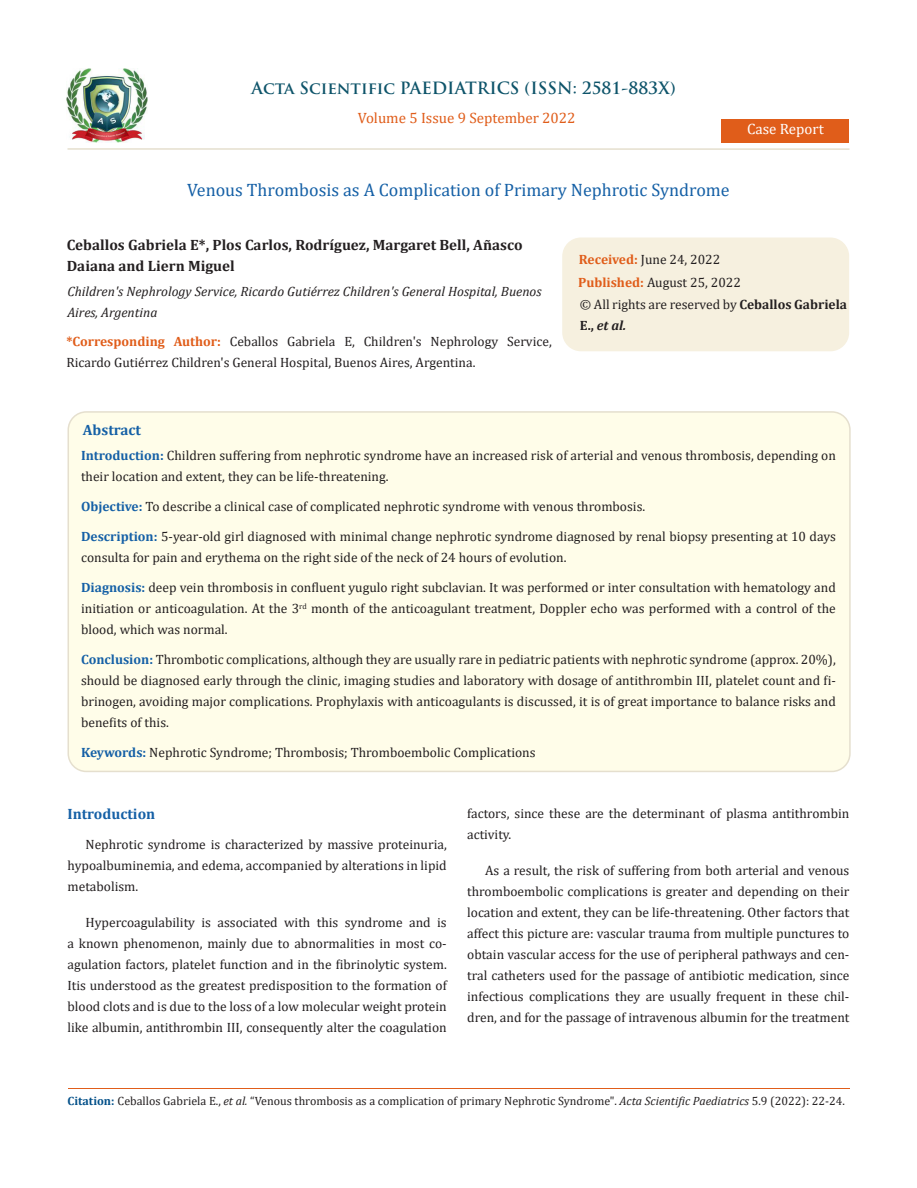
<style>
.page{position:relative;width:917px;height:1188px;background:#fff}
.page>*{position:absolute;margin:0;border:0;box-sizing:border-box;transform-origin:0 0}
.t1{font:18px "Cambria";color:#1560a6}
.t2{font:700 16.5px "Trajan Pro";color:#0e546a}
.t3{font:700 15px/21px "Cambria";color:#231f20}
.t4{font:15px "Cambria";color:#e05d1a}
.t5{font:700 15px "Cambria";color:#1560a6}
.t6{font:15px "Cambria";color:#fff}
.t7{font:13.5px/21px "Cambria";color:#231f20}
.t8{font:italic 13.5px/21px "Cambria";color:#231f20}
.t9{font:12px "Cambria";color:#231f20}
.s1{font-weight:700;color:#e05d1a}
.s2{font-weight:700}
.s3{font-weight:700;font-style:italic}
.s4{font-weight:700;color:#1560a6}
.s5{font-weight:700;color:#035089}
.s6{font-style:italic}
</style>
<div class="page">
<img style="left:67px;top:68px;width:80px;height:74px">
<div style="left:721px;top:119px;width:128px;height:23px;background:#e05d1a"></div>
<div style="left:563px;top:238px;width:285px;height:113px;background:#f6f0df;border-radius:18px"></div>
<div style="left:562px;top:238px;width:287px;height:113px;border:2px solid #f6f0df;border-radius:18px"></div>
<div style="left:68px;top:412px;width:781px;height:359px;background:#fffde9;border-radius:18px"></div>
<div style="left:67px;top:411px;width:783px;height:361px;border:2px solid #e5dfce;border-radius:18px"></div>
<hr style="left:68px;top:1088px;width:781px;height:1px;background:#e05d1a">
<hr style="left:67px;top:148px;width:782px;height:2px;background:#e5dfce">
<p class="t2" style="left:252px;top:77px;width:425px">Acta Scientific PAEDIATRICS (ISSN: 2581-883X)</p>
<p class="t4" style="left:358px;top:109px;width:219px">Volume 5 Issue 9 September 2022</p>
<p class="t6" style="left:747px;top:120px;width:78px">Case Report</p>
<p class="t1" style="left:187px;top:180px;width:544px">Venous Thrombosis as A Complication of Primary Nephrotic Syndrome</p>
<p class="t3" style="left:67px;top:234px;width:457px">Ceballos Gabriela E*, Plos Carlos, Rodríguez, Margaret Bell, Añasco<br>Daiana and Liern Miguel</p>
<p class="t8" style="left:67px;top:281px;width:475px">Children's Nephrology Service, Ricardo Gutiérrez Children's General Hospital, Buenos<br>Aires, Argentina</p>
<p class="t7" style="left:66px;top:331px;width:487px"><span class="s1">*Corresponding Author:</span> Ceballos Gabriela E, Children's Nephrology Service,<br>Ricardo Gutiérrez Children's General Hospital, Buenos Aires, Argentina.</p>
<p class="t7" style="left:579px;top:249px;width:143px"><span class="s1">Received:</span> June 24, 2022</p>
<p class="t7" style="left:578px;top:272px;width:164px"><span class="s1">Published:</span> August 25, 2022</p>
<p class="t7" style="left:580px;top:294px;width:269px">© All rights are reserved by <span class="s2">Ceballos Gabriela<br>E.,</span> <span class="s3">et al.</span></p>
<p class="t5" style="left:83px;top:420px;width:60px">Abstract</p>
<p class="t7" style="left:81px;top:445px;width:756px"><span class="s4">Introduction:</span> Children suffering from nephrotic syndrome have an increased risk of arterial and venous thrombosis, depending on their location and extent, they can be life-threatening.</p>
<p class="t7" style="left:81px;top:496px;width:565px"><span class="s4">Objective:</span> To describe a clinical case of complicated nephrotic syndrome with venous thrombosis.</p>
<p class="t7" style="left:81px;top:526px;width:756px"><span class="s4">Description:</span> 5-year-old girl diagnosed with minimal change nephrotic syndrome diagnosed by renal biopsy presenting at 10 days consulta for pain and erythema on the right side of the neck of 24 hours of evolution.</p>
<p class="t7" style="left:81px;top:577px;width:756px;text-align:justify"><span class="s4">Diagnosis:</span> deep vein thrombosis in confluent yugulo right subclavian. It was performed or inter consultation with hematology and initiation or anticoagulation. At the 3<sup>rd</sup> month of the anticoagulant treatment, Doppler echo was performed with a control of the blood, which was normal.</p>
<p class="t7" style="left:81px;top:649px;width:756px;text-align:justify"><span class="s4">Conclusion:</span> Thrombotic complications, although they are usually rare in pediatric patients with nephrotic syndrome (approx. 20%), should be diagnosed early through the clinic, imaging studies and laboratory with dosage of antithrombin III, platelet count and fi&shy;brinogen, avoiding major complications. Prophylaxis with anticoagulants is discussed, it is of great importance to balance risks and benefits of this.</p>
<p class="t7" style="left:81px;top:742px;width:456px"><span class="s4">Keywords:</span> Nephrotic Syndrome; Thrombosis; Thromboembolic Complications</p>
<p class="t5" style="left:67px;top:803px;width:89px">Introduction</p>
<p class="t7" style="left:67px;top:834px;width:381px;text-align:justify;text-indent:18px">Nephrotic syndrome is characterized by massive proteinuria, hypoalbuminemia, and edema, accompanied by alterations in lipid metabolism.</p>
<p class="t7" style="left:67px;top:912px;width:381px;text-align:justify;text-indent:18px">Hypercoagulability is associated with this syndrome and is a known phenomenon, mainly due to abnormalities in most co&shy;agulation factors, platelet function and in the fibrinolytic system.<br>Itis understood as the greatest predisposition to the formation of blood clots and is due to the loss of a low molecular weight protein like albumin, antithrombin III, consequently alter the coagulation</p>
<p class="t7" style="left:467px;top:803px;width:384px">factors, since these are the determinant of plasma antithrombin activity.</p>
<p class="t7" style="left:467px;top:860px;width:384px;text-align:justify;text-indent:18px">As a result, the risk of suffering from both arterial and venous thromboembolic complications is greater and depending on their location and extent, they can be life-threatening. Other factors that affect this picture are: vascular trauma from multiple punctures to obtain vascular access for the use of peripheral pathways and cen&shy;tral catheters used for the passage of antibiotic medication, since infectious complications they are usually frequent in these chil&shy;dren, and for the passage of intravenous albumin for the treatment</p>
<p class="t9" style="left:68px;top:1094px;width:778px"><span class="s5">Citation:</span> Ceballos Gabriela E., <span class="s6">et al.</span> “Venous thrombosis as a complication of primary Nephrotic Syndrome". <span class="s6">Acta Scientific Paediatrics</span> 5.9 (2022): 22-24.</p>
</div>
